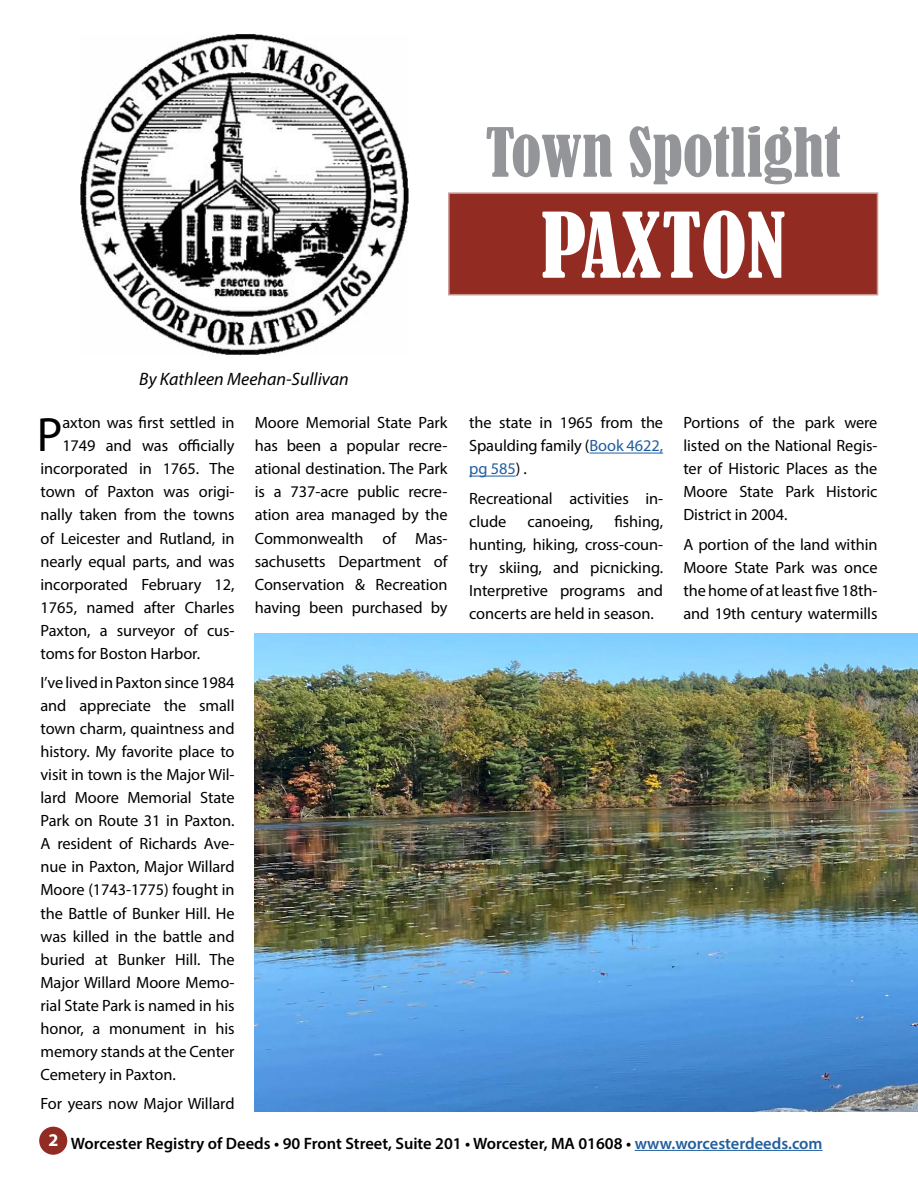
<style>
.page{position:relative;width:918px;height:1188px;background:#fff}
.page>*{position:absolute;margin:0;border:0;box-sizing:border-box;transform-origin:0 0}
.t1{font:condensed 84px "Bernard";color:#fff}
.t2{font:condensed 63px "Bernard";color:#939598}
.Text{font:48.45px "Myriad Pro";color:#000}
.t3{font:italic 18px "Myriad Pro";color:#000}
.t4{font:700 18px "Myriad Pro";color:#fff}
.t5{font:600 16.5px "Myriad Pro";color:#000}
.Text-2{font:16.35px/23px "Myriad Pro";letter-spacing:-.005em;color:#000;text-align:justify}
.s1{color:#215e9e}
</style>
<div class="page">
<div style="left:449px;top:193px;width:429px;height:102px;background:#922c23"></div>
<div style="left:448px;top:192px;width:430px;height:103px;border:2px solid #c89591"></div>
<hr style="left:635px;top:1150px;width:188px;height:1px;background:#215e9e">
<div style="left:39px;top:1127px;width:28px;height:28px;background:#922c23;border-radius:50%"></div>
<img style="left:80px;top:35px;width:329px;height:321px">
<img style="left:255px;top:633px;width:663px;height:479px">
<hr style="left:589px;top:453px;width:74px;height:1px;background:#215e9e">
<hr style="left:469px;top:476px;width:47px;height:1px;background:#215e9e">
<p class="t2" style="left:485px;top:116px;width:357px">Town Spotlight</p>
<p class="t1" style="left:541px;top:197px;width:246px">PAXTON</p>
<p class="t3" style="left:139px;top:368px;width:211px">By Kathleen Meehan-Sullivan</p>
<p class="Text" style="left:37px;top:405px;width:27px">P</p>
<p class="Text-2" style="left:62px;top:411px;width:174px">axton was first settled in</p>
<p class="Text-2" style="left:62px;top:434px;width:174px">1749 and was officially</p>
<p class="Text-2" style="left:40px;top:457px;width:196px">incorporated in 1765. The</p>
<p class="Text-2" style="left:40px;top:480px;width:196px">town of Paxton was origi-</p>
<p class="Text-2" style="left:40px;top:503px;width:196px">nally taken from the towns</p>
<p class="Text-2" style="left:40px;top:526px;width:196px">of Leicester and Rutland, in</p>
<p class="Text-2" style="left:40px;top:549px;width:196px">nearly equal parts, and was</p>
<p class="Text-2" style="left:40px;top:572px;width:196px">incorporated February 12,</p>
<p class="Text-2" style="left:40px;top:595px;width:196px">1765, named after Charles</p>
<p class="Text-2" style="left:40px;top:618px;width:196px">Paxton, a surveyor of cus-</p>
<p class="Text-2" style="left:40px;top:641px;width:161px">toms for Boston Harbor.</p>
<p class="Text-2" style="left:40px;top:671px;width:196px">I’ve lived in Paxton since 1984 and appreciate the small town charm, quaintness and history. My favorite place to visit in town is the Major Wil&shy;lard Moore Memorial State Park on Route 31 in Paxton.<br>A resident of Richards Ave&shy;nue in Paxton, Major Willard Moore (1743-1775) fought in the Battle of Bunker Hill. He was killed in the battle and buried at Bunker Hill. The Major Willard Moore Memo&shy;rial State Park is named in his honor, a monument in his memory stands at the Center Cemetery in Paxton.</p>
<p class="Text-2" style="left:40px;top:1092px;width:196px">For years now Major Willard</p>
<p class="Text-2" style="left:255px;top:411px;width:194px">Moore Memorial State Park has been a popular recre&shy;ational destination. The Park is a 737-acre public recre&shy;ation area managed by the Commonwealth of Mas&shy;sachusetts Department of Conservation &amp; Recreation having been purchased by</p>
<p class="Text-2" style="left:469px;top:411px;width:196px">the state in 1965 from the Spaulding family (<span class="s1">Book 4622, pg 585</span>) .</p>
<p class="Text-2" style="left:469px;top:487px;width:196px">Recreational activities in&shy;clude</p>
<p class="Text-2" style="left:469px;top:510px;width:196px;text-indent:145px">fishing, hunting, hiking, cross-coun&shy;try skiing, and picnicking.<br>Interpretive programs and concerts are held in season.</p>
<p class="Text-2" style="left:527px;top:510px;width:67px">canoeing,</p>
<p class="Text-2" style="left:683px;top:411px;width:196px">Portions of the park were listed on the National Regis&shy;ter of Historic Places as the Moore State Park Historic District in 2004.</p>
<p class="Text-2" style="left:683px;top:533px;width:196px">A portion of the land within Moore State Park was once the home of at least five 18th&shy;and 19th century watermills</p>
<p class="t4" style="left:48px;top:1128px;width:11px">2</p>
<p class="t5" style="left:71px;top:1133px;width:753px">Worcester Registry of Deeds • 90 Front Street, Suite 201 • Worcester, MA 01608 • <span class="s1">www.worcesterdeeds.com</span></p>
</div>
